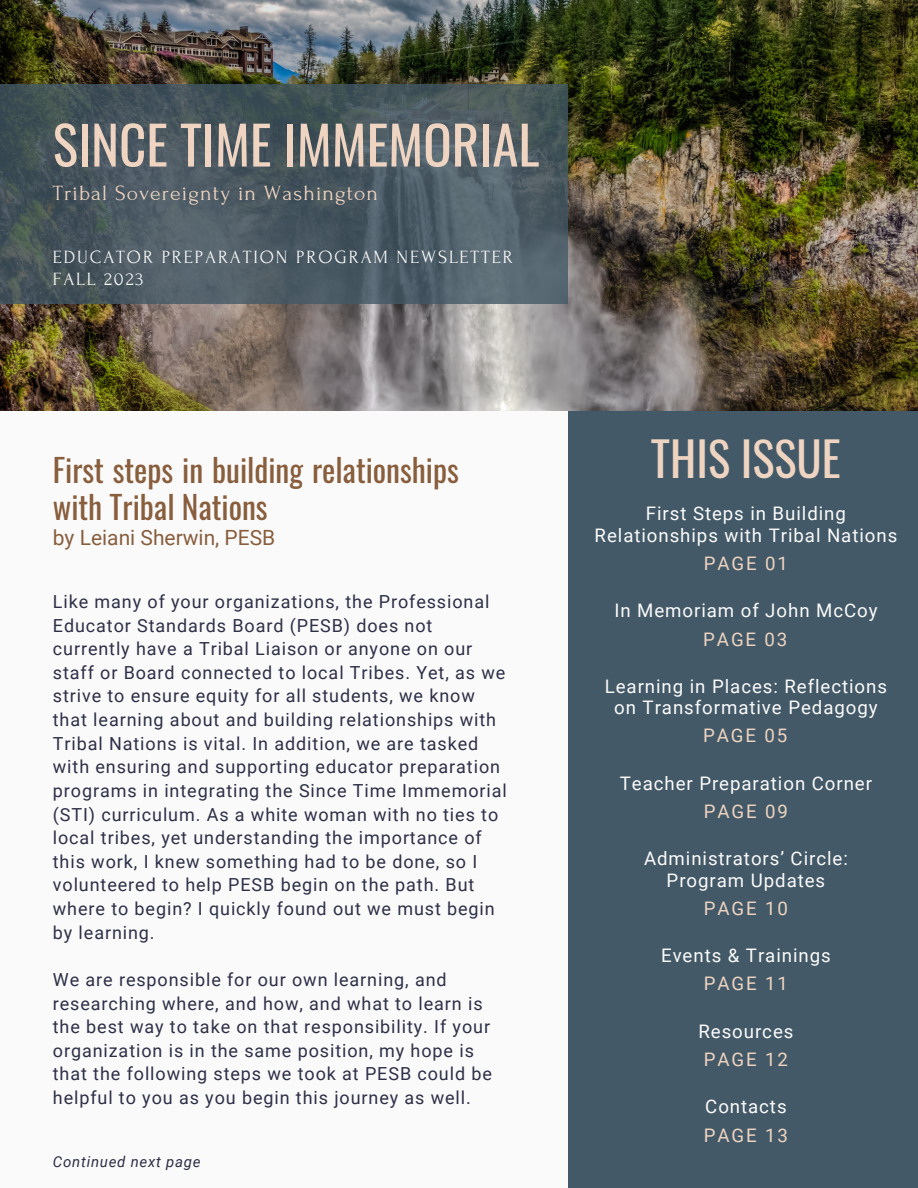
<style>
.page{position:relative;width:918px;height:1188px;background:#fafafa}
.page>*{position:absolute;margin:0;border:0;box-sizing:border-box;transform-origin:0 0}
.t1{font:52.95px "Oswald";color:#eed4c1}
.t2{font:46.65px "Oswald";color:#eed4c1}
.t3{font:31.5px/37.2px "Oswald";color:#885e3d}
.t4{font:21.6px "Forum";letter-spacing:.05em;color:#eed4c1}
.t5{font:21px "Roboto";color:#885e3d}
.t6{font:18.75px/21.3px "Roboto";letter-spacing:.05em;color:#fafafa;text-align:center}
.t7{font:18.75px "Roboto";letter-spacing:.1em;color:#eed4c1}
.t8{font:18.75px "Forum";letter-spacing:.1em;color:#fafafa}
.t9{font:18px/23.7px "Roboto";letter-spacing:.05em;color:#2d3047}
.t10{font:italic 15px "Roboto";letter-spacing:.05em;color:#2d3047}
</style>
<div class="page">
<div style="left:568px;top:315px;width:350px;height:873px;background:#435967"></div>
<img style="left:0;top:0;width:918px;height:411px">
<svg style="left:0;top:84px;width:567px;height:219px"></svg>
<h1 class="t1" style="left:53px;top:103px;width:488px">SINCE TIME IMMEMORIAL</h1>
<h5 class="t4" style="left:53px;top:181px;width:327px">Tribal Sovereignty in Washington</h5>
<h6 class="t8" style="left:53px;top:247px;width:461px">EDUCATOR PREPARATION PROGRAM NEWSLETTER</h6>
<h4 class="t8" style="left:53px;top:269px;width:92px">FALL 2023</h4>
<p class="t3" style="left:53px;top:450px;width:408px">First steps in building relationships with Tribal Nations</p>
<p class="t5" style="left:53px;top:525px;width:224px">by Leiani Sherwin, PESB</p>
<h5 class="t9" style="left:53px;top:590px;width:456px">Like many of your organizations, the Professional Educator Standards Board (PESB) does not currently have a Tribal Liaison or anyone on our staff or Board connected to local Tribes. Yet, as we strive to ensure equity for all students, we know that learning about and building relationships with Tribal Nations is vital. In addition, we are tasked with ensuring and supporting educator preparation programs in integrating the Since Time Immemorial (STI) curriculum. As a white woman with no ties to local tribes, yet understanding the importance of this work, I knew something had to be done, so I volunteered to help PESB begin on the path. But where to begin? I quickly found out we must begin by learning.</h5>
<h6 class="t9" style="left:53px;top:968px;width:441px">We are responsible for our own learning, and researching where, and how, and what to learn is the best way to take on that responsibility. If your organization is in the same position, my hope is that the following steps we took at PESB could be helpful to you as you begin this journey as well.</h6>
<h5 class="t10" style="left:53px;top:1153px;width:149px">Continued next page</h5>
<h5 class="t2" style="left:651px;top:423px;width:191px">THIS ISSUE</h5>
<h2 class="t6" style="left:595px;top:503px;width:304px">First Steps in Building<br>Relationships with Tribal Nations</h2>
<h6 class="t7" style="left:704px;top:553px;width:86px">PAGE 01</h6>
<h6 class="t6" style="left:614px;top:600px;width:265px">In Memoriam of John McCoy</h6>
<h5 class="t7" style="left:703px;top:628px;width:86px">PAGE 03</h5>
<h5 class="t6" style="left:605px;top:676px;width:284px">Learning in Places: Reflections on Transformative Pedagogy</h5>
<h3 class="t7" style="left:703px;top:725px;width:86px">PAGE 05</h3>
<h6 class="t6" style="left:620px;top:773px;width:254px">Teacher Preparation Corner</h6>
<h5 class="t7" style="left:704px;top:801px;width:86px">PAGE 09</h5>
<h6 class="t6" style="left:644px;top:848px;width:205px">Administrators’ Circle:<br>Program Updates</h6>
<h5 class="t7" style="left:704px;top:898px;width:86px">PAGE 10</h5>
<h6 class="t6" style="left:661px;top:945px;width:171px">Events &amp; Trainings</h6>
<h5 class="t7" style="left:704px;top:973px;width:86px">PAGE 11</h5>
<h6 class="t6" style="left:698px;top:1021px;width:97px">Resources</h6>
<h5 class="t7" style="left:704px;top:1049px;width:86px">PAGE 12</h5>
<h6 class="t6" style="left:705px;top:1096px;width:83px">Contacts</h6>
<h6 class="t7" style="left:704px;top:1124px;width:86px">PAGE 13</h6>
</div>
